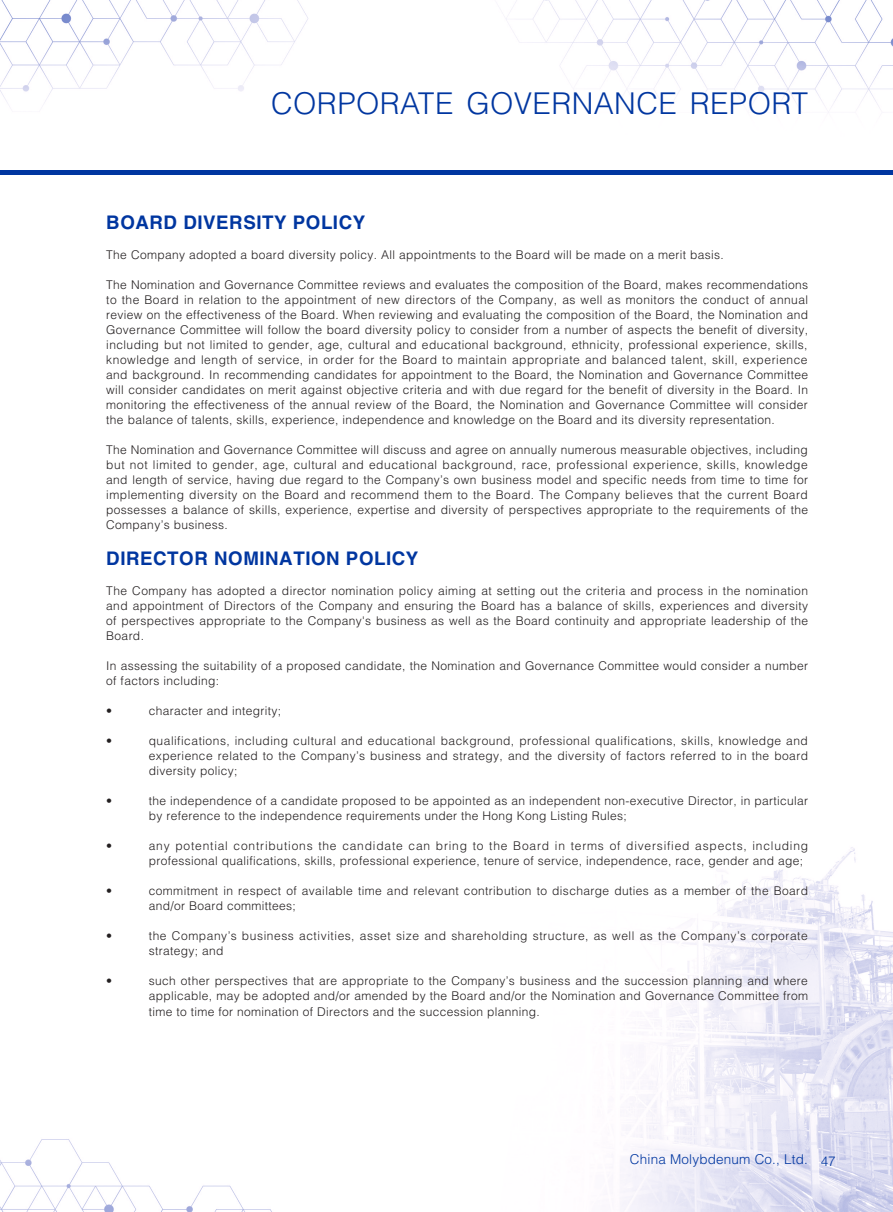
<style>
.page{position:relative;width:893px;height:1212px;background:#fff}
.page>*{position:absolute;margin:0;border:0;box-sizing:border-box;transform-origin:0 0}
.t1{font:300 30px "Helvetica LT Std";letter-spacing:.015em;color:#0036a0}
.t2{font:700 18.75px "Helvetica LT Std";letter-spacing:.03em;color:#0036a0}
.t3{font:300 13.5px "Helvetica LT Std";letter-spacing:.015em;color:#0036a0}
.t4{font:300 12px/15px "Helvetica LT Std";letter-spacing:.03em;color:#231f20;text-align:justify}
</style>
<div class="page">
<img style="left:0;top:0;width:893px;height:175px">
<img style="left:0;top:847px;width:893px;height:365px">
<hr style="left:0;top:170px;width:893px;height:4px;background:#0036a0">
<h1 class="t1" style="left:271px;top:85px;width:538px">CORPORATE GOVERNANCE REPORT</h1>
<h2 class="t2" style="left:106px;top:211px;width:260px">BOARD DIVERSITY POLICY</h2>
<p class="t4" style="left:106px;top:247px;width:619px">The Company adopted a board diversity policy. All appointments to the Board will be made on a merit basis.</p>
<p class="t4" style="left:106px;top:277px;width:703px">The Nomination and Governance Committee reviews and evaluates the composition of the Board, makes recommendations to the Board in relation to the appointment of new directors of the Company, as well as monitors the conduct of annual review on the effectiveness of the Board. When reviewing and evaluating the composition of the Board, the Nomination and Governance Committee will follow the board diversity policy to consider from a number of aspects the benefit of diversity, including but not limited to gender, age, cultural and educational background, ethnicity, professional experience, skills, knowledge and length of service, in order for the Board to maintain appropriate and balanced talent, skill, experience and background. In recommending candidates for appointment to the Board, the Nomination and Governance Committee will consider candidates on merit against objective criteria and with due regard for the benefit of diversity in the Board. In monitoring the effectiveness of the annual review of the Board, the Nomination and Governance Committee will consider the balance of talents, skills, experience, independence and knowledge on the Board and its diversity representation.</p>
<p class="t4" style="left:106px;top:442px;width:703px">The Nomination and Governance Committee will discuss and agree on annually numerous measurable objectives, including but not limited to gender, age, cultural and educational background, race, professional experience, skills, knowledge and length of service, having due regard to the Company’s own business model and specific needs from time to time for implementing diversity on the Board and recommend them to the Board. The Company believes that the current Board possesses a balance of skills, experience, expertise and diversity of perspectives appropriate to the requirements of the Company’s business.</p>
<h2 class="t2" style="left:106px;top:547px;width:314px">DIRECTOR NOMINATION POLICY</h2>
<p class="t4" style="left:106px;top:583px;width:703px">The Company has adopted a director nomination policy aiming at setting out the criteria and process in the nomination and appointment of Directors of the Company and ensuring the Board has a balance of skills, experiences and diversity of perspectives appropriate to the Company's business as well as the Board continuity and appropriate leadership of the Board.</p>
<p class="t4" style="left:106px;top:658px;width:703px">In assessing the suitability of a proposed candidate, the Nomination and Governance Committee would consider a number of factors including:</p>
<p class="t4" style="left:106px;top:703px;width:7px">•</p>
<p class="t4" style="left:149px;top:703px;width:134px">character and integrity;</p>
<p class="t4" style="left:106px;top:733px;width:7px">•</p>
<p class="t4" style="left:149px;top:733px;width:661px">qualifications, including cultural and educational background, professional qualifications, skills, knowledge and experience related to the Company’s business and strategy, and the diversity of factors referred to in the board diversity policy;</p>
<p class="t4" style="left:106px;top:793px;width:7px">•</p>
<p class="t4" style="left:149px;top:793px;width:661px">the independence of a candidate proposed to be appointed as an independent non-executive Director, in particular by reference to the independence requirements under the Hong Kong Listing Rules;</p>
<p class="t4" style="left:106px;top:838px;width:7px">•</p>
<p class="t4" style="left:149px;top:838px;width:661px">any potential contributions the candidate can bring to the Board in terms of diversified aspects, including professional qualifications, skills, professional experience, tenure of service, independence, race, gender and age;</p>
<p class="t4" style="left:106px;top:883px;width:7px">•</p>
<p class="t4" style="left:149px;top:883px;width:661px">commitment in respect of available time and relevant contribution to discharge duties as a member of the Board and/or Board committees;</p>
<p class="t4" style="left:106px;top:928px;width:7px">•</p>
<p class="t4" style="left:149px;top:928px;width:661px">the Company’s business activities, asset size and shareholding structure, as well as the Company’s corporate strategy; and</p>
<p class="t4" style="left:106px;top:973px;width:7px">•</p>
<p class="t4" style="left:149px;top:973px;width:661px">such other perspectives that are appropriate to the Company’s business and the succession planning and where applicable, may be adopted and/or amended by the Board and/or the Nomination and Governance Committee from time to time for nomination of Directors and the succession planning.</p>
<p class="t3" style="left:630px;top:1150px;width:207px">China Molybdenum Co., Ltd. 47</p>
</div>
